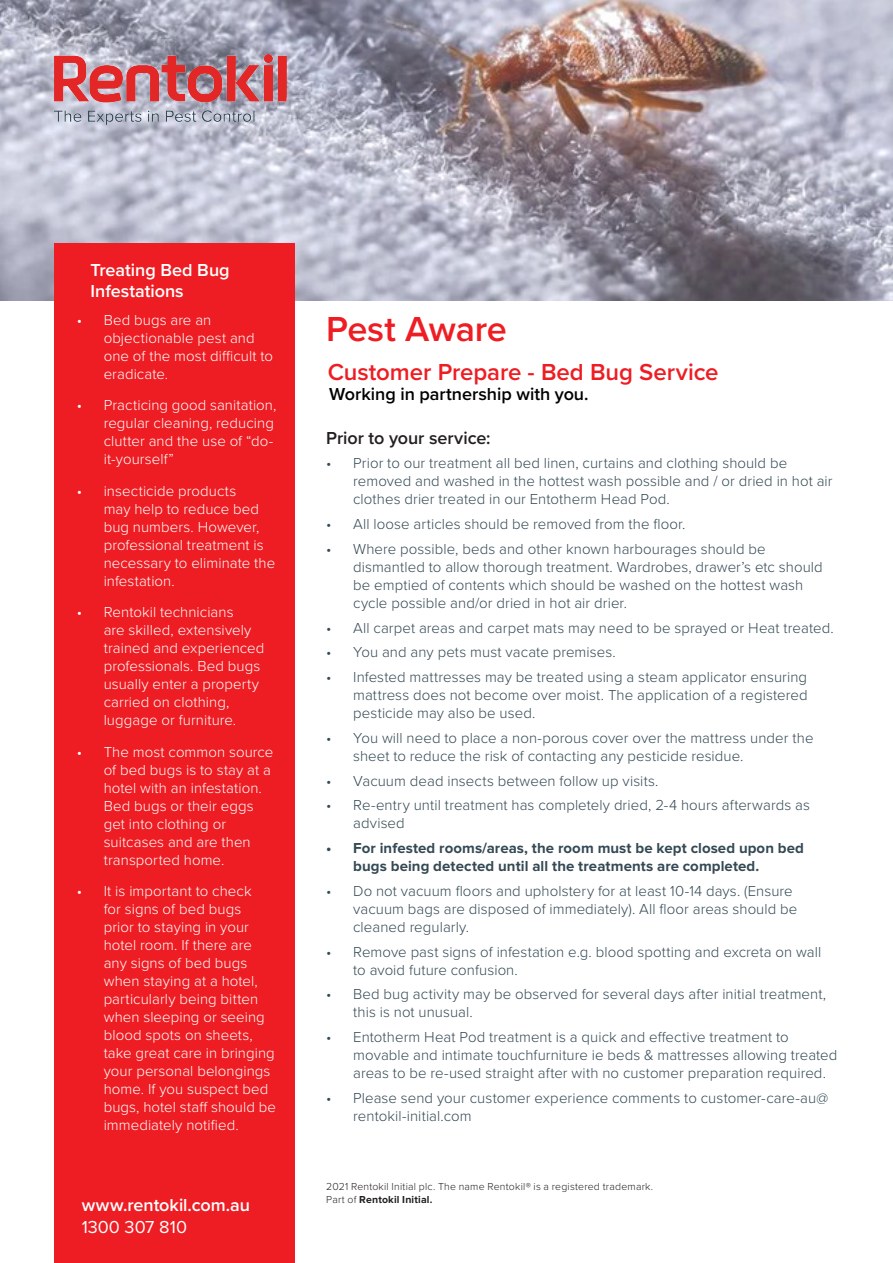
<style>
.page{position:relative;width:893px;height:1263px;background:#fff}
.page>*{position:absolute;margin:0;border:0;box-sizing:border-box;transform-origin:0 0}
.t1{font:600 36px "Proxima Nova";letter-spacing:-.01em;color:#ee1d23}
.t2{font:600 24px "Proxima Nova";letter-spacing:-.005em;color:#ee1d23}
.t3{font:600 18px/21.6px "Proxima Nova";color:#fff}
.t4{font:600 18px "Proxima Nova";letter-spacing:-.005em;color:#000}
.Paragraph_Style_1{font:600 18px "Proxima Nova";letter-spacing:-.005em;color:#231f20}
.t5{font:18px "Proxima Nova";letter-spacing:.005em;color:#fff}
.t6{font:300 15px/18px "Proxima Nova";letter-spacing:.005em;color:#344954}
.t7{font:300 15px/18px "Proxima Nova";letter-spacing:.005em;color:#fff}
.t8{font:700 15px/18px "Proxima Nova";letter-spacing:.005em;color:#344954}
.t9{font:300 10.5px "Proxima Nova";letter-spacing:.02em;color:#231f20}
.t10{font:700 10.5px "Proxima Nova";letter-spacing:.015em;color:#231f20}
.s1{font-weight:300}
</style>
<div class="page">
<img style="left:0;top:0;width:893px;height:301px">
<div style="left:54px;top:244px;width:241px;height:1019px;background:#ee1d23"></div>
<img style="left:54px;top:54px;width:232px;height:71px">
<p class="t3" style="left:91px;top:258px;width:141px">Treating Bed Bug<br>Infestations</p>
<p class="t7" style="left:104px;top:310px;width:171px;text-indent:-27px">• Bed bugs are an objectionable pest and one of the most difficult to eradicate.</p>
<p class="t7" style="left:104px;top:395px;width:174px;text-indent:-27px">• Practicing good sanitation, regular cleaning, reducing clutter and the use of “do&shy;it-yourself”</p>
<p class="t7" style="left:104px;top:481px;width:173px;text-indent:-27px">• insecticide products<br>may help to reduce bed bug numbers. However, professional treatment is necessary to eliminate the infestation.</p>
<p class="t7" style="left:104px;top:602px;width:162px;text-indent:-27px">• Rentokil technicians<br>are skilled, extensively trained and experienced professionals. Bed bugs usually enter a property carried on clothing, luggage or furniture.</p>
<p class="t7" style="left:104px;top:742px;width:171px;text-indent:-27px">• The most common source of bed bugs is to stay at a hotel with an infestation.<br>Bed bugs or their eggs get into clothing or suitcases and are then transported home.</p>
<p class="t7" style="left:104px;top:881px;width:174px;text-indent:-27px">• It is important to check<br>for signs of bed bugs<br>prior to staying in your hotel room. If there are any signs of bed bugs when staying at a hotel, particularly being bitten when sleeping or seeing blood spots on sheets, take great care in bringing your personal belongings home. If you suspect bed bugs, hotel staff should be immediately notified.</p>
<p class="t3" style="left:82px;top:1193px;width:170px">www.rentokil.com.au</p>
<p class="t5" style="left:82px;top:1213px;width:107px">1300 307 810</p>
<p class="t1" style="left:326px;top:302px;width:182px">Pest Aware</p>
<p class="t2" style="left:328px;top:354px;width:392px">Customer Prepare - Bed Bug Service</p>
<p class="t4" style="left:329px;top:381px;width:261px">Working in partnership with you.</p>
<p class="Paragraph_Style_1" style="left:326px;top:424px;width:166px">Prior to your service:</p>
<p class="t6" style="left:353px;top:453px;width:481px;text-indent:-27px">• Prior to our treatment all bed linen, curtains and clothing should be removed and washed in the hottest wash possible and / or dried in hot air clothes drier treated in our Entotherm Head Pod.</p>
<p class="t6" style="left:326px;top:514px;width:361px">• All loose articles should be removed from the floor.</p>
<p class="t6" style="left:353px;top:539px;width:471px;text-indent:-27px">• Where possible, beds and other known harbourages should be dismantled to allow thorough treatment. Wardrobes, drawer’s etc should be emptied of contents which should be washed on the hottest wash cycle possible and/or dried in hot air drier.</p>
<p class="t6" style="left:326px;top:618px;width:509px">• All carpet areas and carpet mats may need to be sprayed or Heat treated.</p>
<p class="t6" style="left:326px;top:642px;width:291px">• You and any pets must vacate premises.</p>
<p class="t6" style="left:353px;top:667px;width:456px;text-align:justify;text-indent:-27px">• Infested mattresses may be treated using a steam applicator ensuring mattress does not become over moist. The application of a registered pesticide may also be used.</p>
<p class="t6" style="left:353px;top:728px;width:462px;text-indent:-27px">• You will need to place a non-porous cover over the mattress under the sheet to reduce the risk of contacting any pesticide residue.</p>
<p class="t6" style="left:326px;top:771px;width:334px">• Vacuum dead insects between follow up visits.</p>
<p class="t6" style="left:353px;top:795px;width:458px;text-indent:-27px">• Re-entry until treatment has completely dried, 2-4 hours afterwards as advised</p>
<p class="t8" style="left:353px;top:840px;width:452px;text-indent:-27px">• For infested rooms/areas, the room must be kept closed upon bed bugs being detected until all the treatments are completed.</p>
<p class="t6" style="left:353px;top:881px;width:446px;text-indent:-27px">• Do not vacuum floors and upholstery for at least 10-14 days. (Ensure vacuum bags are disposed of immediately). All floor areas should be cleaned regularly.</p>
<p class="t6" style="left:353px;top:942px;width:470px;text-indent:-27px">• Remove past signs of infestation e.g. blood spotting and excreta on wall to avoid future confusion.</p>
<p class="t6" style="left:353px;top:984px;width:474px;text-indent:-27px">• Bed bug activity may be observed for several days after initial treatment, this is not unusual.</p>
<p class="t6" style="left:353px;top:1027px;width:486px;text-indent:-27px">• Entotherm Heat Pod treatment is a quick and effective treatment to movable and intimate touchfurniture ie beds &amp; mattresses allowing treated areas to be re-used straight after with no customer preparation required.</p>
<p class="t6" style="left:353px;top:1088px;width:477px;text-indent:-27px">• Please send your customer experience comments to customer-care-au@ rentokil-initial.com</p>
<p class="t9" style="left:326px;top:1179px;width:328px">2021 Rentokil Initial plc. The name Rentokil® is a registered trademark.</p>
<p class="t10" style="left:326px;top:1194px;width:108px"><span class="s1">Part of</span> Rentokil Initial.</p>
</div>
